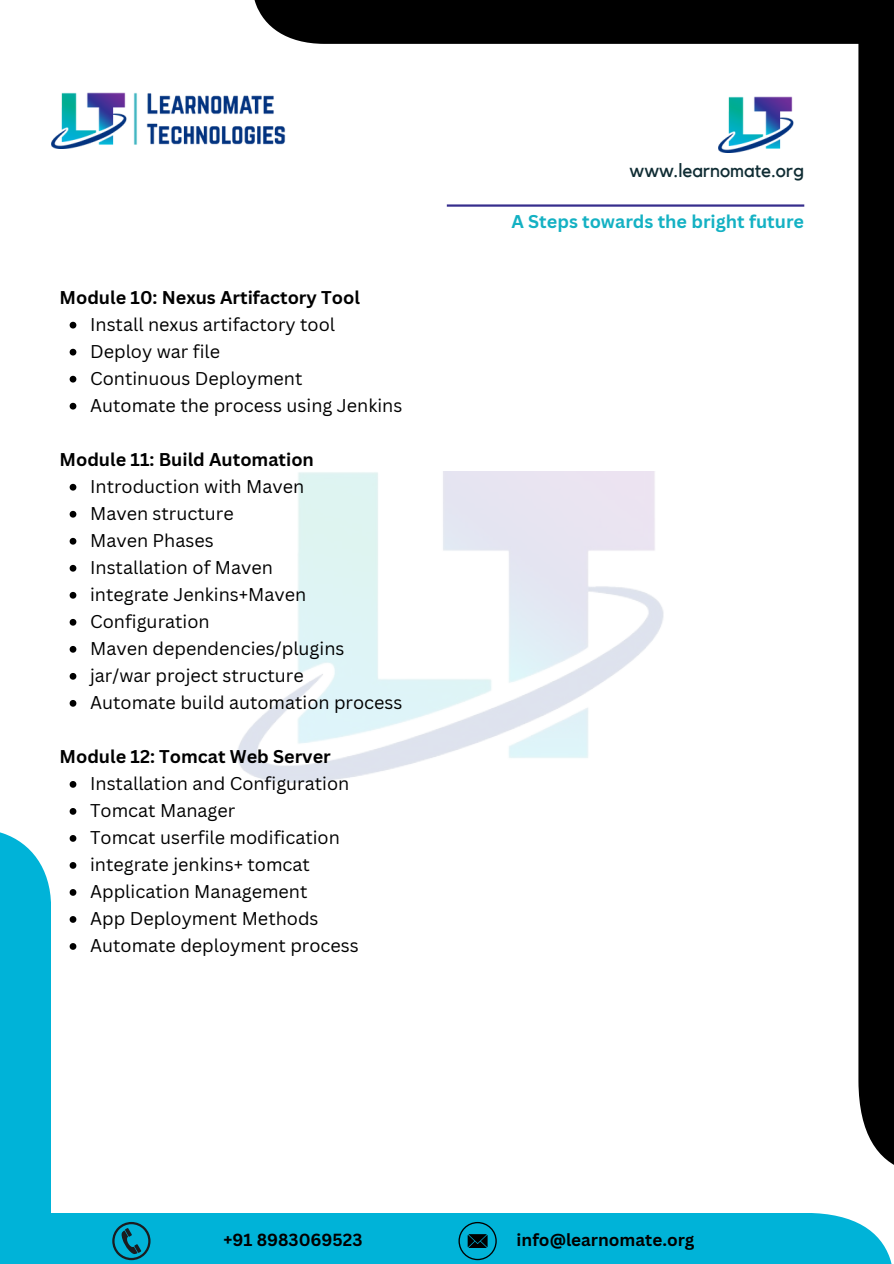
<style>
.page{position:relative;width:894px;height:1264px;background:#fff}
.page>*{position:absolute;margin:0;border:0;box-sizing:border-box;transform-origin:0 0}
.t1{font:19.05px "Kollektif";color:#0f2c33}
.t2{font:18px "Canva Sans";color:#000}
.t3{font:700 18px "Canva Sans";color:#000}
.t4{font:700 18px "Canva Sans";color:#14b1c3}
.t5{font:700 17.1px "Canva Sans";color:#000}
</style>
<div class="page">
<div style="left:252px;top:0;width:641px;height:44px;background:#000"></div>
<div style="left:858px;top:0;width:35px;height:1173px;background:#000"></div>
<div style="left:0;top:829px;width:51px;height:434px;background:#00b3d8"></div>
<div style="left:0;top:1212px;width:893px;height:51px;background:#00b3d8"></div>
<hr style="left:446px;top:204px;width:358px;height:3px;background:#362e8d">
<img style="left:237px;top:471px;width:427px;height:312px">
<svg style="left:112px;top:1222px;width:38px;height:38px"></svg>
<svg style="left:458px;top:1221px;width:38px;height:39px"></svg>
<img style="left:51px;top:92px;width:234px;height:57px">
<img style="left:718px;top:96px;width:76px;height:56px">
<svg style="left:70px;top:322px;width:6px;height:6px"></svg>
<svg style="left:70px;top:349px;width:6px;height:6px"></svg>
<svg style="left:70px;top:376px;width:6px;height:6px"></svg>
<svg style="left:70px;top:403px;width:6px;height:6px"></svg>
<svg style="left:70px;top:484px;width:6px;height:6px"></svg>
<svg style="left:70px;top:511px;width:6px;height:6px"></svg>
<svg style="left:70px;top:538px;width:6px;height:6px"></svg>
<svg style="left:70px;top:565px;width:6px;height:6px"></svg>
<svg style="left:70px;top:592px;width:6px;height:6px"></svg>
<svg style="left:70px;top:619px;width:6px;height:6px"></svg>
<svg style="left:70px;top:646px;width:6px;height:6px"></svg>
<svg style="left:70px;top:673px;width:6px;height:6px"></svg>
<svg style="left:70px;top:700px;width:6px;height:6px"></svg>
<svg style="left:70px;top:781px;width:6px;height:6px"></svg>
<svg style="left:70px;top:808px;width:6px;height:6px"></svg>
<svg style="left:70px;top:835px;width:6px;height:6px"></svg>
<svg style="left:70px;top:862px;width:6px;height:6px"></svg>
<svg style="left:70px;top:889px;width:6px;height:6px"></svg>
<svg style="left:70px;top:916px;width:6px;height:6px"></svg>
<svg style="left:70px;top:943px;width:6px;height:6px"></svg>
<p class="t1" style="left:629px;top:162px;width:176px">www.learnomate.org</p>
<p class="t3" style="left:59px;top:284px;width:302px">Module 10: Nexus Artifactory Tool</p>
<p class="t2" style="left:90px;top:311px;width:246px">Install nexus artifactory tool</p>
<p class="t2" style="left:90px;top:338px;width:131px">Deploy war file</p>
<h1 class="t2" style="left:90px;top:365px;width:214px">Continuous Deployment</h1>
<p class="t2" style="left:90px;top:392px;width:313px">Automate the process using Jenkins</p>
<p class="t3" style="left:59px;top:446px;width:256px">Module 11: Build Automation</p>
<p class="t2" style="left:90px;top:473px;width:215px">Introduction with Maven</p>
<p class="t2" style="left:90px;top:500px;width:145px">Maven structure</p>
<p class="t2" style="left:90px;top:527px;width:125px">Maven Phases</p>
<p class="t2" style="left:90px;top:554px;width:184px">Installation of Maven</p>
<p class="t2" style="left:90px;top:581px;width:218px">integrate Jenkins+Maven</p>
<p class="t2" style="left:90px;top:608px;width:121px">Configuration</p>
<p class="t2" style="left:90px;top:635px;width:256px">Maven dependencies/plugins</p>
<h1 class="t2" style="left:90px;top:662px;width:215px">jar/war project structure</h1>
<p class="t2" style="left:90px;top:689px;width:314px">Automate build automation process</p>
<p class="t3" style="left:59px;top:743px;width:273px">Module 12: Tomcat Web Server</p>
<p class="t2" style="left:90px;top:770px;width:261px">Installation and Configuration</p>
<p class="t2" style="left:90px;top:797px;width:147px">Tomcat Manager</p>
<p class="t2" style="left:90px;top:824px;width:251px">Tomcat userfile modification</p>
<p class="t2" style="left:90px;top:851px;width:221px">integrate jenkins+ tomcat</p>
<p class="t2" style="left:90px;top:878px;width:219px">Application Management</p>
<p class="t2" style="left:90px;top:905px;width:230px">App Deployment Methods</p>
<p class="t2" style="left:90px;top:932px;width:270px">Automate deployment process</p>
<p class="t4" style="left:511px;top:209px;width:294px">A Steps towards the bright future</p>
<p class="t5" style="left:223px;top:1227px;width:140px">+91 8983069523</p>
<h1 class="t5" style="left:516px;top:1227px;width:179px">info@learnomate.org</h1>
</div>
